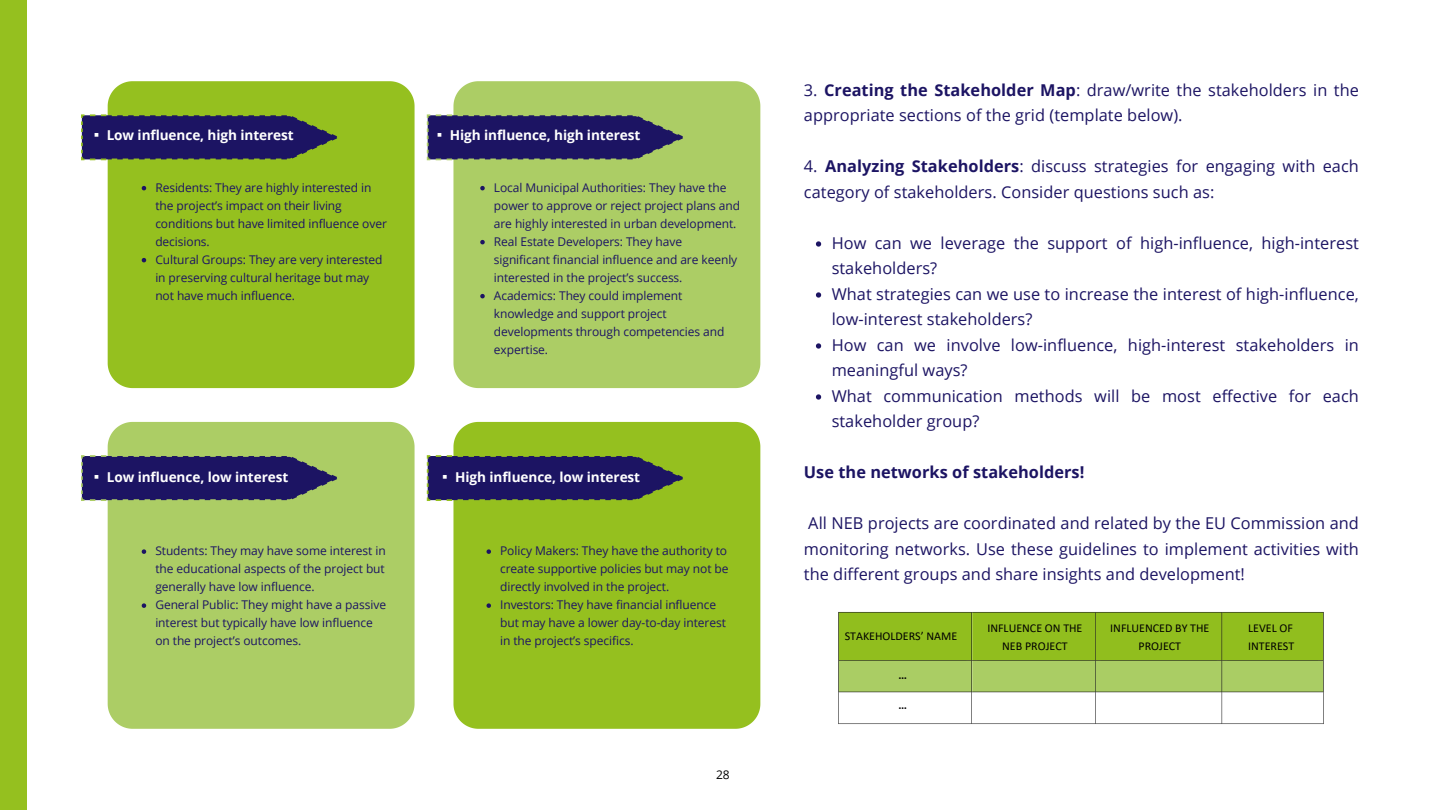
<style>
.page{position:relative;width:1440px;height:810px;background:#fff}
.page>*{position:absolute;margin:0;border:0;box-sizing:border-box;transform-origin:0 0}
.t1{font:16.3px/25.5px "Open Sans";letter-spacing:.005em;color:#1c1463}
.t2{font:700 16.3px "Open Sans";letter-spacing:.005em;color:#1c1463}
.t3{font:700 13.6px "Open Sans";letter-spacing:-.005em;color:#fff}
.t4{font:12px/18px "Open Sans";letter-spacing:-.005em;color:#1c1463}
.t5{font:12px/18px "Calibri";color:#000;text-align:center}
.t6{font:700 12px "Calibri";color:#000}
.t7{font:12px "Open Sans";color:#000}
.s1{font-family:"Noto Sans CJ Ksc"}
.s2{font-weight:700}
</style>
<div class="page">
<div style="left:108px;top:81px;width:307px;height:307px;background:#95c01f"></div>
<svg style="left:81px;top:114px;width:261px;height:46px;background:#303159"></svg>
<div style="left:453px;top:81px;width:307px;height:307px;background:#accd65"></div>
<svg style="left:427px;top:114px;width:260px;height:46px;background:#333264"></svg>
<div style="left:108px;top:422px;width:307px;height:307px;background:#accd65"></div>
<svg style="left:81px;top:455px;width:261px;height:46px;background:#343364"></svg>
<div style="left:453px;top:422px;width:307px;height:307px;background:#95c01f"></div>
<svg style="left:427px;top:455px;width:260px;height:46px;background:#303058"></svg>
<div style="left:0;top:0;width:26px;height:810px;background:#95c01f"></div>
<svg style="left:480px;top:186px;width:5px;height:4px"></svg>
<svg style="left:480px;top:240px;width:5px;height:4px"></svg>
<svg style="left:480px;top:294px;width:5px;height:4px"></svg>
<svg style="left:487px;top:549px;width:4px;height:5px"></svg>
<svg style="left:487px;top:603px;width:4px;height:5px"></svg>
<svg style="left:142px;top:186px;width:4px;height:4px"></svg>
<svg style="left:142px;top:258px;width:4px;height:4px"></svg>
<svg style="left:142px;top:549px;width:4px;height:5px"></svg>
<svg style="left:142px;top:603px;width:4px;height:5px"></svg>
<svg style="left:816px;top:241px;width:5px;height:6px"></svg>
<svg style="left:816px;top:292px;width:5px;height:6px"></svg>
<svg style="left:816px;top:343px;width:5px;height:6px"></svg>
<svg style="left:816px;top:394px;width:5px;height:6px"></svg>
<img style="left:838px;top:612px;width:486px;height:112px">
<p class="t3" style="left:90px;top:126px;width:206px"><span class="s1">▪</span> Low influence, high interest</p>
<h3 class="t4" style="left:155px;top:178px;width:233px">Residents: They are highly interested in the project’s impact on their living conditions but have limited influence over decisions.</h3>
<p class="t4" style="left:155px;top:250px;width:229px">Cultural Groups: They are very interested in preserving cultural heritage but may not have much influence.</p>
<p class="t3" style="left:433px;top:126px;width:209px"><span class="s1">▪</span> High influence, high interest</p>
<h3 class="t4" style="left:494px;top:178px;width:248px">Local Municipal Authorities: They have the power to approve or reject project plans and are highly interested in urban development.</h3>
<p class="t4" style="left:494px;top:232px;width:245px">Real Estate Developers: They have significant financial influence and are keenly interested in the project’s success.</p>
<p class="t4" style="left:494px;top:286px;width:232px">Academics: They could implement knowledge and support project developments through competencies and expertise.</p>
<p class="t3" style="left:90px;top:468px;width:200px"><span class="s1">▪</span> Low influence, low interest</p>
<h3 class="t3" style="left:438px;top:468px;width:203px"><span class="s1">▪</span> High influence, low interest</h3>
<p class="t4" style="left:155px;top:542px;width:232px;text-align:justify">Students: They may have some interest in the educational aspects of the project but generally have low influence.</p>
<p class="t4" style="left:155px;top:596px;width:232px">General Public: They might have a passive interest but typically have low influence on the project’s outcomes.</p>
<p class="t4" style="left:500px;top:542px;width:230px">Policy Makers: They have the authority to create supportive policies but may not be directly involved in the project.</p>
<h3 class="t4" style="left:500px;top:596px;width:227px">Investors: They have financial influence but may have a lower day-to-day interest in the project’s specifics.</h3>
<h4 class="t7" style="left:716px;top:767px;width:15px">28</h4>
<p class="t1" style="left:804px;top:77px;width:557px">3. <span class="s2">Creating the Stakeholder Map</span>: draw/write the stakeholders in the appropriate sections of the grid (template below).</p>
<p class="t1" style="left:804px;top:153px;width:557px">4. <span class="s2">Analyzing Stakeholders</span>: discuss strategies for engaging with each category of stakeholders. Consider questions such as:</p>
<h2 class="t1" style="left:832px;top:230px;width:529px">How can we leverage the support of high-influence, high-interest stakeholders?</h2>
<h2 class="t1" style="left:832px;top:281px;width:529px">What strategies can we use to increase the interest of high-influence, low-interest stakeholders?</h2>
<p class="t1" style="left:832px;top:332px;width:529px">How can we involve low-influence, high-interest stakeholders in meaningful ways?</p>
<p class="t1" style="left:832px;top:383px;width:529px">What communication methods will be most effective for each stakeholder group?</p>
<p class="t2" style="left:804px;top:461px;width:282px">Use the networks of stakeholders!</p>
<p class="t1" style="left:804px;top:510px;width:557px;text-align:justify">All NEB projects are coordinated and related by the EU Commission and monitoring networks. Use these guidelines to implement activities with the different groups and share insights and development!</p>
<h2 class="t5" style="left:845px;top:628px;width:114px">STAKEHOLDERS’ NAME</h2>
<p class="t5" style="left:987px;top:620px;width:97px">INFLUENCE ON THE<br>NEB PROJECT</p>
<h4 class="t5" style="left:1110px;top:620px;width:101px">INFLUENCED BY THE<br>PROJECT</h4>
<p class="t5" style="left:1248px;top:620px;width:48px;text-align:left">LEVEL OF<br>INTEREST</p>
<p class="t6" style="left:899px;top:670px;width:10px">…</p>
<h4 class="t6" style="left:899px;top:700px;width:10px">…</h4>
</div>
